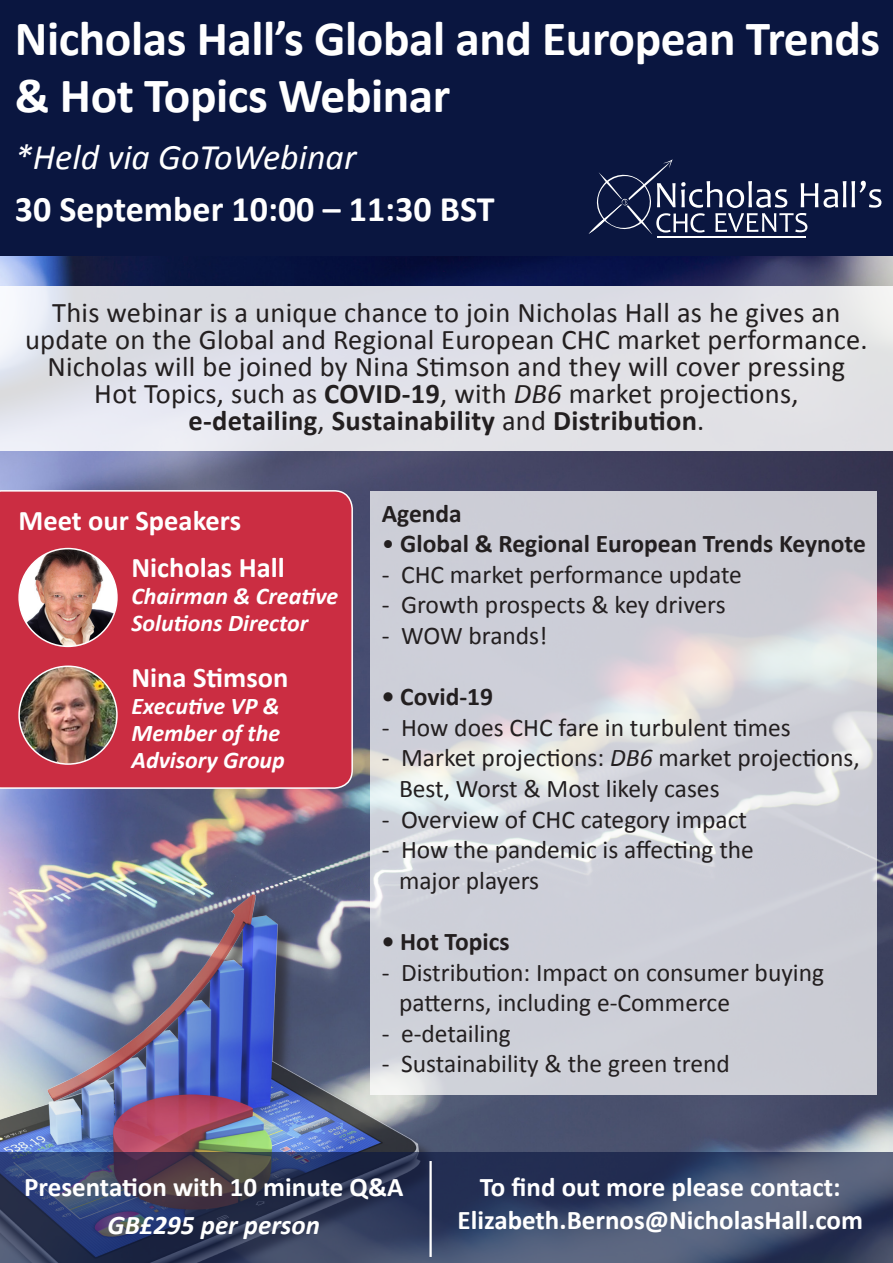
<style>
.page{position:relative;width:893px;height:1263px;background:#fff}
.page>*{position:absolute;margin:0;border:0;box-sizing:border-box;transform-origin:0 0}
.t1{font:700 49.5px/56.2px "Calibri";letter-spacing:-.01em;color:#fff}
.t2{font:700 36px "Calibri";color:#fff}
.t3{font:italic 36px "Calibri";color:#fff}
.t4{font:28.5px "Calibri";letter-spacing:.01em;color:#231f20}
.t5{font:700 28.5px "Calibri";letter-spacing:.01em;color:#231f20}
.t6{font:700 28.5px "Calibri";color:#fff}
.t7{font:700 27px "Calibri";color:#fff}
.t8{font:italic 700 27px "Calibri";color:#fff}
.t9{font:25.5px/30.6px "Calibri";color:#231f20}
.t10{font:700 25.5px "Calibri";color:#231f20}
.t11{font:italic 700 24px/27px "Calibri";color:#fff}
.s1{font-weight:700}
.s2{font-style:italic}
.s3{font-weight:400}
</style>
<div class="page">
<img style="left:0;top:255px;width:893px;height:898px">
<img style="left:0;top:874px;width:446px;height:279px">
<div style="left:0;top:0;width:893px;height:255px;background:#0a1640"></div>
<svg style="left:0;top:1153px;width:893px;height:110px;background:#384362"></svg>
<hr style="left:429px;top:1161px;width:3px;height:96px;background:#fff">
<svg style="left:370px;top:491px;width:506px;height:604px;background:#d0d1d9"></svg>
<div style="left:0;top:286px;width:893px;height:165px;background:linear-gradient(to right,#e0e2eb,#e1e1e5)"></div>
<hr style="left:657px;top:236px;width:148px;height:2px;background:#fff">
<svg style="left:588px;top:159px;width:293px;height:75px"></svg>
<div style="left:0;top:490px;width:353px;height:299px;background:#cb2d42"></div>
<img style="left:19px;top:549px;width:98px;height:97px;border-radius:49px">
<div style="left:18px;top:548px;width:100px;height:99px;border:2px solid #fff;border-radius:50%"></div>
<img style="left:19px;top:666px;width:98px;height:98px">
<div style="left:18px;top:665px;width:100px;height:100px;border:2px solid #fff;border-radius:50%"></div>
<p class="t1" style="left:15px;top:11px;width:867px">Nicholas Hall’s Global and European Trends &amp; Hot Topics Webinar</p>
<p class="t3" style="left:15px;top:133px;width:343px">*Held via GoToWebinar</p>
<p class="t2" style="left:15px;top:186px;width:481px">30 September 10:00 – 11:30 BST</p>
<p class="t4" style="left:52px;top:295px;width:790px">This webinar is a unique chance to join Nicholas Hall as he gives an</p>
<p class="t4" style="left:25px;top:322px;width:844px">update on the Global and Regional European CHC market performance.</p>
<p class="t4" style="left:47px;top:349px;width:799px">Nicholas will be joined by Nina Stimson and they will cover pressing</p>
<p class="t4" style="left:94px;top:376px;width:706px">Hot Topics, such as <span class="s1">COVID-19</span>, with <span class="s2">DB6</span> market projections,</p>
<p class="t5" style="left:188px;top:403px;width:517px">e-detailing<span class="s3">,</span> Sustainability <span class="s3">and</span> Distribution<span class="s3">.</span></p>
<p class="t6" style="left:19px;top:502px;width:224px">Meet our Speakers</p>
<p class="t6" style="left:131px;top:549px;width:155px">Nicholas Hall</p>
<p class="t11" style="left:131px;top:583px;width:208px">Chairman &amp; Creative</p>
<p class="t11" style="left:131px;top:610px;width:178px">Solutions Director</p>
<p class="t6" style="left:131px;top:659px;width:158px">Nina Stimson</p>
<p class="t11" style="left:131px;top:692px;width:155px">Executive VP &amp;<br>Member of the<br>Advisory Group</p>
<p class="t10" style="left:382px;top:497px;width:82px">Agenda</p>
<p class="t10" style="left:382px;top:527px;width:486px"><span class="s3">•</span> Global &amp; Regional European Trends Keynote</p>
<p class="t9" style="left:382px;top:559px;width:362px">- CHC market performance update</p>
<p class="t9" style="left:382px;top:590px;width:345px">- Growth prospects &amp; key drivers</p>
<p class="t9" style="left:382px;top:620px;width:167px">- WOW brands!</p>
<p class="t10" style="left:382px;top:680px;width:113px">• Covid-19</p>
<p class="t9" style="left:382px;top:712px;width:411px">- How does CHC fare in turbulent times</p>
<p class="t9" style="left:399px;top:743px;width:462px;text-indent:-17px">- Market projections: <span class="s2">DB6</span> market projections,<br>Best, Worst &amp; Most likely cases</p>
<p class="t9" style="left:382px;top:804px;width:367px">- Overview of CHC category impact</p>
<p class="t9" style="left:382px;top:834px;width:374px">- How the pandemic is affecting the</p>
<p class="t9" style="left:399px;top:865px;width:142px">major players</p>
<p class="t10" style="left:382px;top:925px;width:129px">• Hot Topics</p>
<p class="t9" style="left:399px;top:957px;width:427px;text-indent:-17px">- Distribution: Impact on consumer buying patterns, including e-Commerce</p>
<p class="t9" style="left:382px;top:1018px;width:131px">- e-detailing</p>
<p class="t9" style="left:382px;top:1049px;width:350px">- Sustainability &amp; the green trend</p>
<p class="t7" style="left:24px;top:1170px;width:381px">Presentation with 10 minute Q&amp;A</p>
<p class="t7" style="left:480px;top:1170px;width:362px">To find out more please contact:</p>
<p class="t8" style="left:108px;top:1208px;width:214px">GB£295 per person</p>
<p class="t7" style="left:458px;top:1202px;width:407px">Elizabeth.Bernos@NicholasHall.com</p>
</div>
